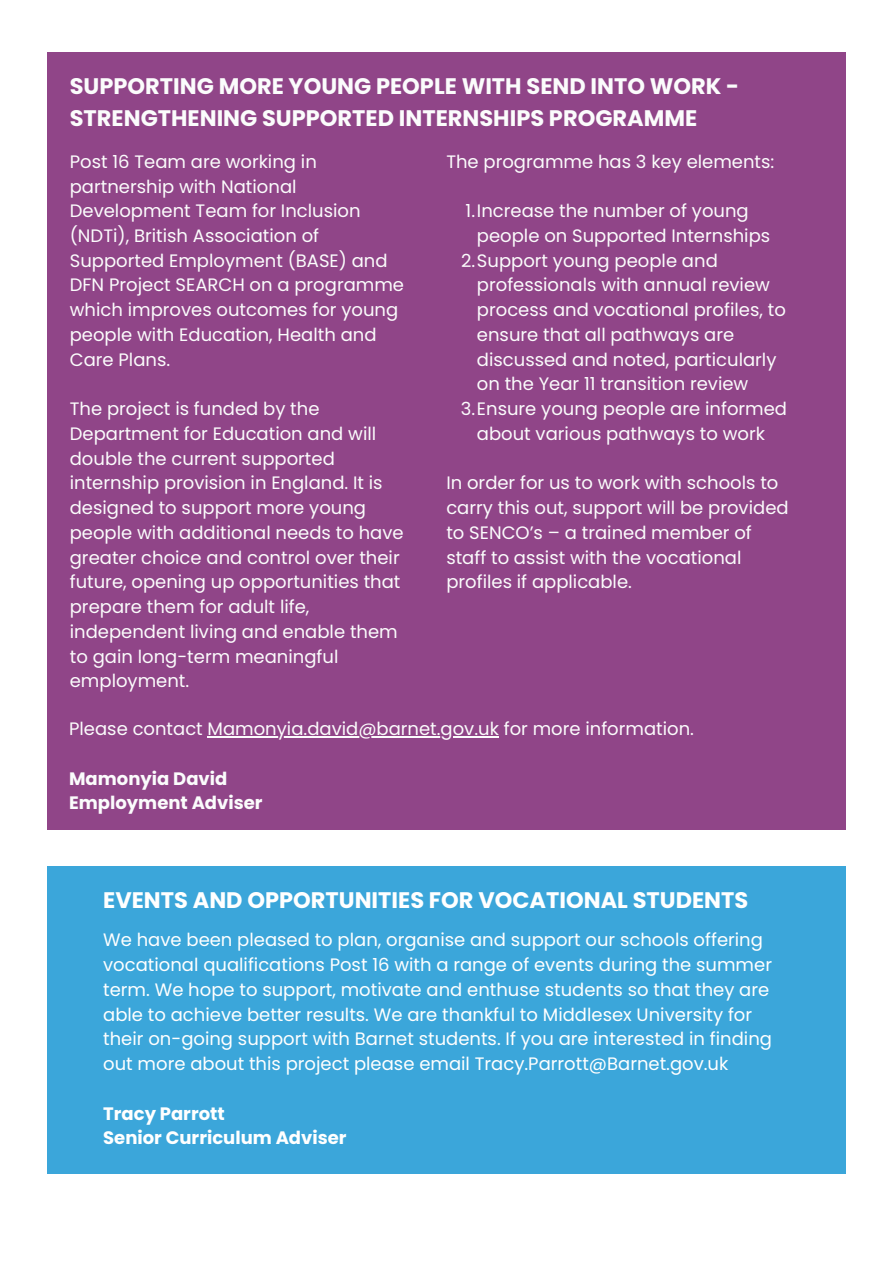
<style>
.page{position:relative;width:893px;height:1264px;background:#fff}
.page>*{position:absolute;margin:0;border:0;box-sizing:border-box;transform-origin:0 0}
.t1{font:700 22.5px/31.5px "Poppins";color:#fbfcfc}
.t2{font:700 22.5px "Poppins";color:#fff}
.t3{font:18px/24.8px "Poppins";color:#fbfcfc}
.t4{font:18px/24.8px "Poppins";color:#fff}
.t5{font:700 18px "Poppins";color:#fff}
.t6{font:700 18px "Poppins";color:#fbfcfc}
</style>
<div class="page">
<div style="left:47px;top:53px;width:798px;height:776px;background:#904588"></div>
<hr style="left:207px;top:736px;width:292px;height:1px;background:#fbfcfc">
<div style="left:47px;top:866px;width:798px;height:307px;background:#3ba6da"></div>
<p class="t1" style="left:70px;top:71px;width:671px">SUPPORTING MORE YOUNG PEOPLE WITH SEND INTO WORK -<br>STRENGTHENING SUPPORTED INTERNSHIPS PROGRAMME</p>
<p class="t3" style="left:70px;top:149px;width:336px">Post 16 Team are working in partnership with National<br>Development Team for Inclusion (NDTi), British Association of<br>Supported Employment (BASE) and<br>DFN Project SEARCH on a programme which improves outcomes for young people with Education, Health and<br>Care Plans.</p>
<p class="t3" style="left:70px;top:396px;width:335px">The project is funded by the<br>Department for Education and will double the current supported internship provision in England. It is designed to support more young people with additional needs to have greater choice and control over their future, opening up opportunities that prepare them for adult life, independent living and enable them to gain long-term meaningful employment.</p>
<p class="t3" style="left:446px;top:149px;width:329px">The programme has 3 key elements:</p>
<p class="t3" style="left:477px;top:198px;width:295px;text-indent:-11px">1.Increase the number of young people on Supported Internships</p>
<p class="t3" style="left:477px;top:248px;width:310px;text-indent:-16px">2.Support young people and professionals with annual review process and vocational profiles, to ensure that all pathways are discussed and noted, particularly on the Year 11 transition review</p>
<p class="t3" style="left:460px;top:396px;width:328px;text-align:center">3.Ensure young people are informed about various pathways to work</p>
<p class="t3" style="left:446px;top:471px;width:344px">In order for us to work with schools to carry this out, support will be provided to SENCO’s – a trained member of staff to assist with the vocational profiles if applicable.</p>
<p class="t3" style="left:69px;top:716px;width:626px">Please contact Mamonyia.david@barnet.gov.uk for more information.</p>
<p class="t6" style="left:69px;top:765px;width:160px">Mamonyia David</p>
<p class="t6" style="left:69px;top:790px;width:195px">Employment Adviser</p>
<p class="t2" style="left:103px;top:884px;width:646px">EVENTS AND OPPORTUNITIES FOR VOCATIONAL STUDENTS</p>
<p class="t4" style="left:103px;top:927px;width:670px">We have been pleased to plan, organise and support our schools offering vocational qualifications Post 16 with a range of events during the summer term. We hope to support, motivate and enthuse students so that they are able to achieve better results. We are thankful to Middlesex University for their on-going support with Barnet students. If you are interested in finding out more about this project please email Tracy.Parrott@Barnet.gov.uk</p>
<p class="t5" style="left:103px;top:1100px;width:123px">Tracy Parrott</p>
<p class="t5" style="left:103px;top:1125px;width:245px">Senior Curriculum Adviser</p>
</div>
